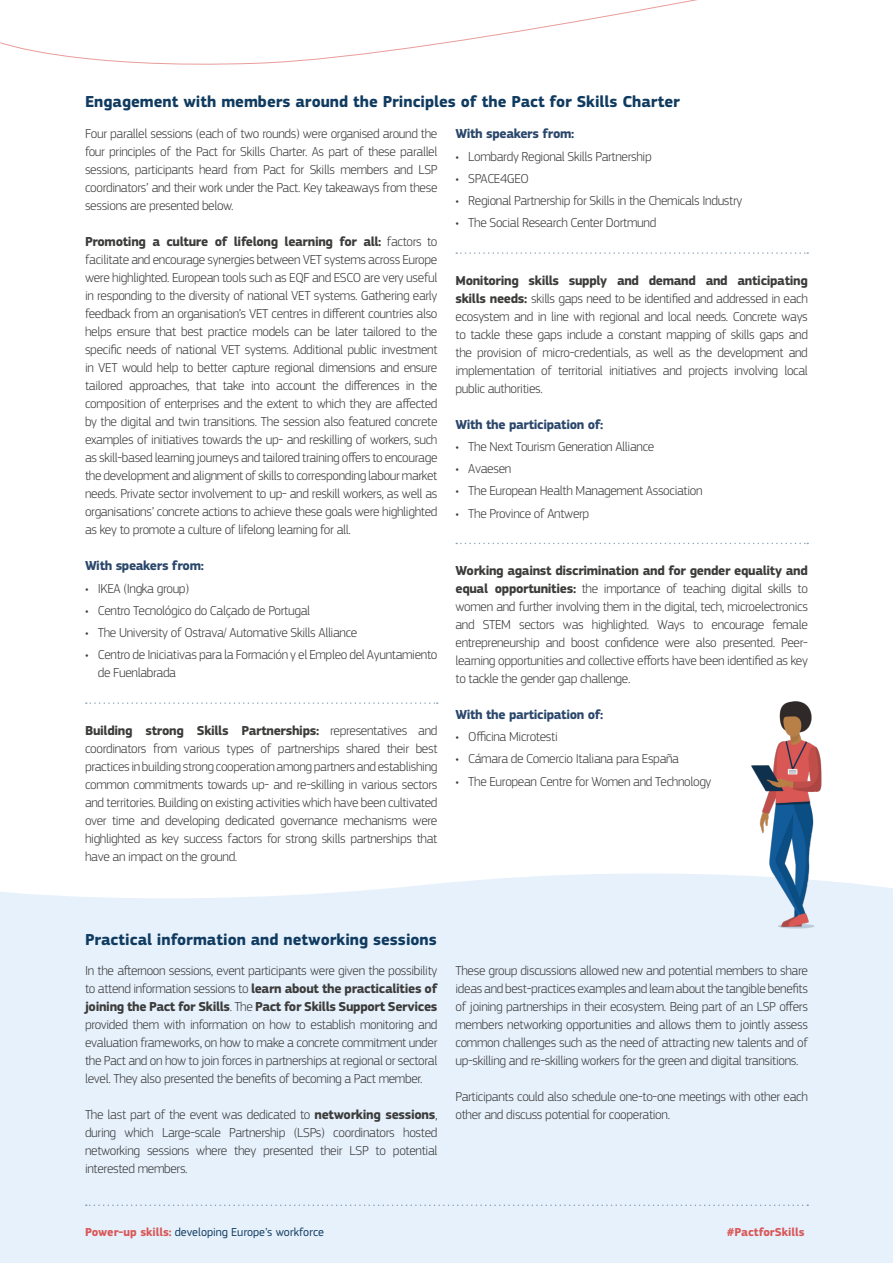
<style>
.page{position:relative;width:893px;height:1263px;background:#fff}
.page>*{position:absolute;margin:0;border:0;box-sizing:border-box;transform-origin:0 0}
.Body_Title{font:700 16.5px "EC Square Sans Pro";color:#103b60}
.PFS_Body_Copy{font:300 13.5px/18px "EC Square Sans Pro";letter-spacing:-.025em;color:#3c3c3b;text-align:justify}
.Body_Copy_Title{font:700 13.5px "EC Square Sans Pro";letter-spacing:-.025em;color:#2b476b}
.PFS_Body_Copy-2{font:700 13.5px "EC Square Sans Pro";letter-spacing:-.025em;color:#2b476b}
.PFS_Top_Folio{font:12px "EC Square Sans Pro";color:#103b60}
.PFS_Top_Folio-2{font:700 12px "EC Square Sans Pro";color:#d95757}
.s1{font-weight:700}
.s2{font-weight:700;color:#d95757}
</style>
<div class="page">
<svg style="left:0;top:873px;width:893px;height:92px;background:#e9f3fc"></svg>
<div style="left:0;top:965px;width:893px;height:298px;background:#e6f1fc"></div>
<svg style="left:86px;top:1204px;width:722px;height:2px"></svg>
<svg style="left:0;top:0;width:697px;height:65px"></svg>
<svg style="left:86px;top:702px;width:352px;height:2px"></svg>
<svg style="left:456px;top:252px;width:352px;height:2px"></svg>
<svg style="left:456px;top:543px;width:352px;height:1px"></svg>
<img style="left:723px;top:701px;width:143px;height:238px">
<p class="Body_Title" style="left:85px;top:91px;width:596px">Engagement with members around the Principles of the Pact for Skills Charter</p>
<p class="PFS_Body_Copy" style="left:85px;top:125px;width:354px">Four parallel sessions (each of two rounds) were organised around the four principles of the Pact for Skills Charter. As part of these parallel sessions, participants heard from Pact for Skills members and LSP coordinators’ and their work under the Pact. Key takeaways from these sessions are presented below.</p>
<p class="PFS_Body_Copy" style="left:85px;top:233px;width:354px"><span class="s1">Promoting a culture of lifelong learning for all:</span> factors to facilitate and encourage synergies between VET systems across Europe were highlighted. European tools such as EQF and ESCO are very useful in responding to the diversity of national VET systems. Gathering early feedback from an organisation’s VET centres in different countries also helps ensure that best practice models can be later tailored to the specific needs of national VET systems. Additional public investment in VET would help to better capture regional dimensions and ensure tailored approaches, that take into account the differences in the composition of enterprises and the extent to which they are affected by the digital and twin transitions. The session also featured concrete examples of initiatives towards the up- and reskilling of workers, such as skill-based learning journeys and tailored training offers to encourage the development and alignment of skills to corresponding labour market needs. Private sector involvement to up- and reskill workers, as well as organisations’ concrete actions to achieve these goals were highlighted as key to promote a culture of lifelong learning for all.</p>
<p class="PFS_Body_Copy-2" style="left:85px;top:558px;width:120px">With speakers from:</p>
<p class="PFS_Body_Copy" style="left:85px;top:579px;width:106px">• IKEA (Ingka group)</p>
<p class="PFS_Body_Copy" style="left:85px;top:601px;width:227px">• Centro Tecnológico do Calçado de Portugal</p>
<p class="PFS_Body_Copy" style="left:85px;top:624px;width:274px">• The University of Ostrava/ Automative Skills Alliance</p>
<p class="PFS_Body_Copy" style="left:98px;top:646px;width:341px;text-indent:-13px">• Centro de Iniciativas para la Formación y el Empleo del Ayuntamiento de Fuenlabrada</p>
<p class="Body_Copy_Title" style="left:455px;top:126px;width:120px">With speakers from:</p>
<p class="PFS_Body_Copy" style="left:455px;top:147px;width:198px">• Lombardy Regional Skills Partnership</p>
<p class="PFS_Body_Copy" style="left:455px;top:169px;width:75px">• SPACE4GEO</p>
<p class="PFS_Body_Copy" style="left:455px;top:192px;width:288px">• Regional Partnership for Skills in the Chemicals Industry</p>
<p class="PFS_Body_Copy" style="left:455px;top:214px;width:202px">• The Social Research Center Dortmund</p>
<p class="PFS_Body_Copy" style="left:455px;top:271px;width:354px"><span class="s1">Monitoring skills supply and demand and anticipating skills needs:</span> skills gaps need to be identified and addressed in each ecosystem and in line with regional and local needs. Concrete ways to tackle these gaps include a constant mapping of skills gaps and the provision of micro-credentials, as well as the development and implementation of territorial initiatives and projects involving local public authorities.</p>
<p class="Body_Copy_Title" style="left:455px;top:416px;width:149px">With the participation of:</p>
<p class="PFS_Body_Copy" style="left:455px;top:437px;width:200px">• The Next Tourism Generation Alliance</p>
<p class="PFS_Body_Copy" style="left:455px;top:460px;width:57px">• Avaesen</p>
<p class="PFS_Body_Copy" style="left:455px;top:482px;width:249px">• The European Health Management Association</p>
<p class="PFS_Body_Copy" style="left:455px;top:504px;width:135px">• The Province of Antwerp</p>
<p class="PFS_Body_Copy" style="left:455px;top:561px;width:354px"><span class="s1">Working against discrimination and for gender equality and equal opportunities:</span> the importance of teaching digital skills to women and further involving them in the digital, tech, microelectronics and STEM sectors was highlighted. Ways to encourage female entrepreneurship and boost confidence were also presented. Peer&shy;learning opportunities and collective efforts have been identified as key to tackle the gender gap challenge.</p>
<p class="Body_Copy_Title" style="left:455px;top:706px;width:149px">With the participation of:</p>
<p class="PFS_Body_Copy" style="left:455px;top:728px;width:104px">• Officina Microtesti</p>
<p class="PFS_Body_Copy" style="left:455px;top:750px;width:225px">• Cámara de Comercio Italiana para España</p>
<p class="PFS_Body_Copy" style="left:455px;top:772px;width:258px">• The European Centre for Women and Technology</p>
<p class="PFS_Body_Copy" style="left:85px;top:721px;width:354px"><span class="s1">Building strong Skills Partnerships:</span> representatives and coordinators from various types of partnerships shared their best practices in building strong cooperation among partners and establishing common commitments towards up- and re-skilling in various sectors and territories. Building on existing activities which have been cultivated over time and developing dedicated governance mechanisms were highlighted as key success factors for strong skills partnerships that have an impact on the ground.</p>
<p class="Body_Title" style="left:85px;top:930px;width:353px">Practical information and networking sessions</p>
<p class="PFS_Body_Copy" style="left:85px;top:961px;width:354px">In the afternoon sessions, event participants were given the possibility to attend information sessions to <span class="s1">learn about the practicalities of joining the Pact for Skills</span>. The <span class="s1">Pact for Skills Support Services </span>provided them with information on how to establish monitoring and evaluation frameworks, on how to make a concrete commitment under the Pact and on how to join forces in partnerships at regional or sectoral level. They also presented the benefits of becoming a Pact member.</p>
<p class="PFS_Body_Copy" style="left:85px;top:1105px;width:354px">The last part of the event was dedicated to <span class="s1">networking sessions</span>, during which Large-scale Partnership (LSPs) coordinators hosted networking sessions where they presented their LSP to potential interested members.</p>
<p class="PFS_Body_Copy" style="left:455px;top:961px;width:354px">These group discussions allowed new and potential members to share ideas and best-practices examples and learn about the tangible benefits of joining partnerships in their ecosystem. Being part of an LSP offers members networking opportunities and allows them to jointly assess common challenges such as the need of attracting new talents and of up-skilling and re-skilling workers for the green and digital transitions.</p>
<p class="PFS_Body_Copy" style="left:455px;top:1087px;width:354px">Participants could also schedule one-to-one meetings with other each other and discuss potential for cooperation.</p>
<p class="PFS_Top_Folio" style="left:85px;top:1225px;width:241px"><span class="s2">Power-up skills:</span> developing Europe’s workforce</p>
<p class="PFS_Top_Folio-2" style="left:727px;top:1225px;width:79px">#PactforSkills</p>
</div>
